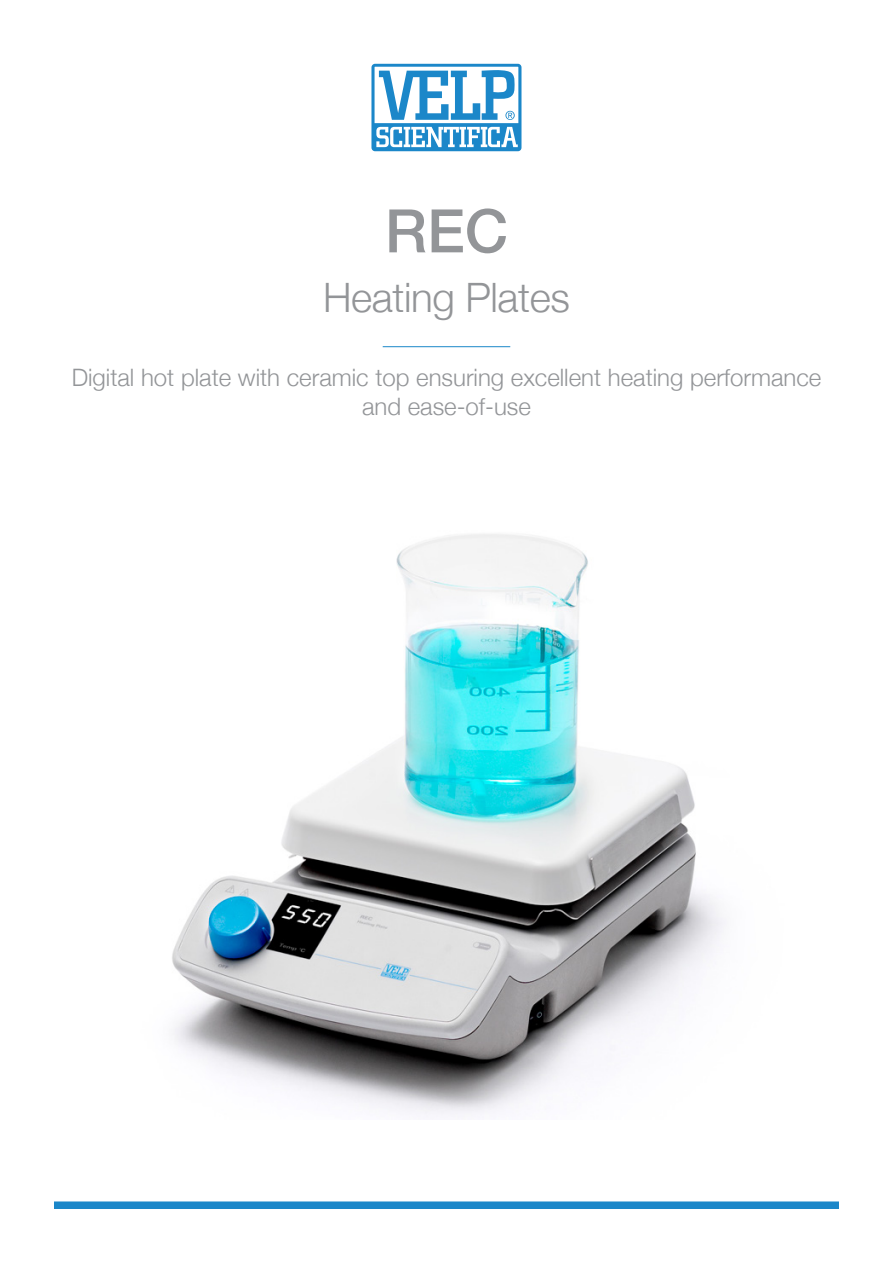
<style>
.page{position:relative;width:893px;height:1263px;background:#fff}
.page>*{position:absolute;margin:0;border:0;box-sizing:border-box;transform-origin:0 0}
.t1{font:500 60px "Helvetica Neue";color:#939598}
.t2{font:300 40.5px "Helvetica Neue";letter-spacing:-.01em;color:#939598}
.t3{font:300 24px/28.8px "Helvetica Neue";color:#939598;text-align:center}
</style>
<div class="page">
<img style="left:172px;top:534px;width:554px;height:581px">
<svg style="left:371px;top:64px;width:150px;height:87px"></svg>
<div style="left:54px;top:1201px;width:785px;height:8px;background:#1b87c9"></div>
<hr style="left:383px;top:346px;width:127px;height:1px;background:#1b87c9">
<p class="t1" style="left:385px;top:183px;width:125px">REC</p>
<p class="t2" style="left:323px;top:265px;width:248px">Heating Plates</p>
<p class="t3" style="left:72px;top:362px;width:751px">Digital hot plate with ceramic top ensuring excellent heating performance and ease-of-use</p>
</div>
